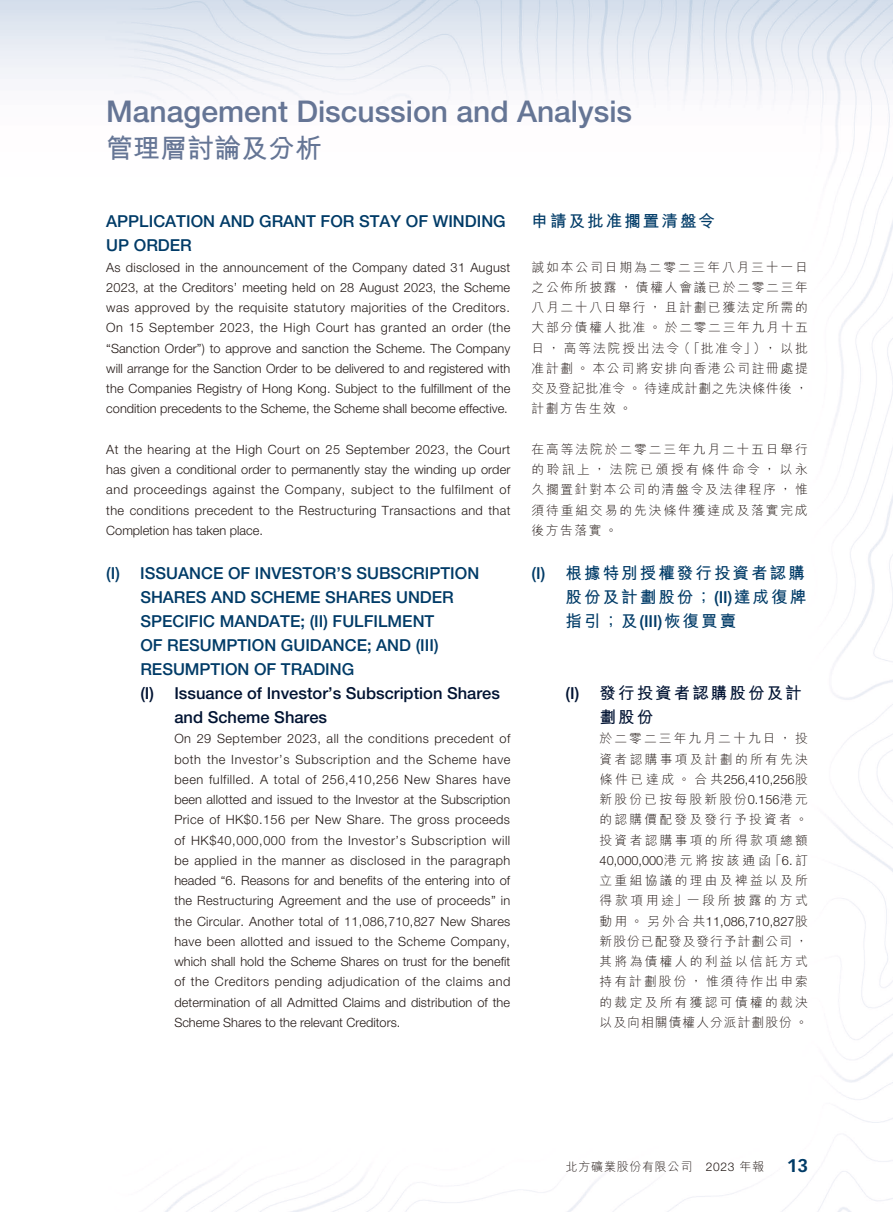
<style>
.page{position:relative;width:893px;height:1212px;background:#fff}
.page>*{position:absolute;margin:0;border:0;box-sizing:border-box;transform-origin:0 0}
.t1{font:500 30px "Helvetica Neue LT Std";color:#657595}
.t2{font:700 27px "M Hei HK";color:#657595}
.t3{font:700 18px "Vectora LT Std";color:#003b67}
.t4{font:500 16.5px/24px "Helvetica Neue LT Std";color:#003b67}
.t5{font:500 16.5px/24px "Helvetica Neue LT Std";color:#001332}
.t6{font:700 16.5px/24px "M Hei HK";letter-spacing:.125em;color:#003b67;text-align:justify}
.t7{font:700 16.5px/24px "M Hei HK";letter-spacing:.125em;color:#001332}
.t8{font:300 12.75px/20.2px "Helvetica Neue LT Std";color:#231916;text-align:justify}
.t9{font:300 12.75px/20.2px "M Hei HK";letter-spacing:.165em;color:#231916;text-align:justify}
.t10{font:300 12px "M Hei HK";letter-spacing:.06em;color:#231916}
.s1{font-family:"Helvetica Neue LT Std";font-weight:500}
.s2{font-family:"M Hei HK"}
.s3{font-family:"Helvetica Neue LT Std"}
</style>
<div class="page">
<img style="left:0;top:0;width:893px;height:1212px">
<h1 class="t1" style="left:106px;top:94px;width:527px">Management Discussion and Analysis</h1>
<h2 class="t2" style="left:106px;top:129px;width:217px">管理層討論及分析</h2>
<p class="t4" style="left:106px;top:209px;width:401px">APPLICATION AND GRANT FOR STAY OF WINDING<br>UP ORDER</p>
<p class="t8" style="left:106px;top:257px;width:406px">As disclosed in the announcement of the Company dated 31 August 2023, at the Creditors’ meeting held on 28 August 2023, the Scheme was approved by the requisite statutory majorities of the Creditors.<br>On 15 September 2023, the High Court has granted an order (the “Sanction Order”) to approve and sanction the Scheme. The Company will arrange for the Sanction Order to be delivered to and registered with the Companies Registry of Hong Kong. Subject to the fulfillment of the condition precedents to the Scheme, the Scheme shall become effective.</p>
<p class="t8" style="left:106px;top:439px;width:406px">At the hearing at the High Court on 25 September 2023, the Court has given a conditional order to permanently stay the winding up order and proceedings against the Company, subject to the fulfilment of the conditions precedent to the Restructuring Transactions and that Completion has taken place.</p>
<p class="t4" style="left:140px;top:561px;width:340px;text-indent:-34px">(I) ISSUANCE OF INVESTOR’S SUBSCRIPTION<br>SHARES AND SCHEME SHARES UNDER<br>SPECIFIC MANDATE; (II) FULFILMENT<br>OF RESUMPTION GUIDANCE; AND (III)<br>RESUMPTION OF TRADING</p>
<p class="t5" style="left:174px;top:681px;width:327px;text-indent:-34px">(I) Issuance of Investor’s Subscription Shares and Scheme Shares</p>
<p class="t8" style="left:174px;top:728px;width:338px">On 29 September 2023, all the conditions precedent of both the Investor’s Subscription and the Scheme have been fulfilled. A total of 256,410,256 New Shares have been allotted and issued to the Investor at the Subscription Price of HK$0.156 per New Share. The gross proceeds of HK$40,000,000 from the Investor’s Subscription will be applied in the manner as disclosed in the paragraph headed “6. Reasons for and benefits of the entering into of the Restructuring Agreement and the use of proceeds” in the Circular. Another total of 11,086,710,827 New Shares have been allotted and issued to the Scheme Company, which shall hold the Scheme Shares on trust for the benefit of the Creditors pending adjudication of the claims and determination of all Admitted Claims and distribution of the Scheme Shares to the relevant Creditors.</p>
<p class="t6" style="left:531px;top:208px;width:185px">申請及批准擱置清盤令</p>
<p class="t9" style="left:531px;top:257px;width:278px">誠如本公司日期為二零二三年八月三十一日之公佈所披露，債權人會議已於二零二三年八月二十八日舉行，且計劃已獲法定所需的大部分債權人批准。於二零二三年九月十五日，高等法院授出法令（「批准令」），以批准計劃。本公司將安排向香港公司註冊處提交及登記批准令。待達成計劃之先決條件後，計劃方告生效。</p>
<p class="t9" style="left:531px;top:439px;width:278px">在高等法院於二零二三年九月二十五日舉行的聆訊上，法院已頒授有條件命令，以永久擱置針對本公司的清盤令及法律程序，惟須待重組交易的先決條件獲達成及落實完成後方告落實。</p>
<p class="t6" style="left:566px;top:560px;width:242px;text-indent:-34px"><span class="s1">(I)</span> 根據特別授權發行投資者認購股份及計劃股份；<span class="s1">(II)</span>達成復牌指引；及<span class="s1">(III)</span>恢復買賣</p>
<p class="t7" style="left:600px;top:680px;width:204px;text-indent:-34px"><span class="s1">(I)</span> 發行投資者認購股份及計劃股份</p>
<p class="t9" style="left:600px;top:728px;width:210px">於二零二三年九月二十九日，投資者認購事項及計劃的所有先決</p>
<p class="t8" style="left:600px;top:769px;width:210px"><span class="s2">條件已達成。合共</span>256,410,256<span class="s2">股</span></p>
<p class="t9" style="left:600px;top:789px;width:210px">新股份已按每股新股份<span class="s3">0.156</span>港元的認購價配發及發行予投資者。投資者認購事項的所得款項總額</p>
<p class="t8" style="left:600px;top:850px;width:210px">40,000,000<span class="s2">港元將按該通函「</span>6. <span class="s2">訂</span></p>
<p class="t9" style="left:600px;top:870px;width:210px">立重組協議的理由及裨益以及所得款項用途」一段所披露的方式</p>
<p class="t8" style="left:600px;top:911px;width:210px"><span class="s2">動用。另外合共</span>11,086,710,827<span class="s2">股</span></p>
<p class="t9" style="left:600px;top:931px;width:210px">新股份已配發及發行予計劃公司，其將為債權人的利益以信託方式持有計劃股份，惟須待作出申索的裁定及所有獲認可債權的裁決以及向相關債權人分派計劃股份。</p>
<p class="t10" style="left:566px;top:1161px;width:200px">北方礦業股份有限公司 <span class="s3">2023</span> 年報</p>
<h3 class="t3" style="left:787px;top:1155px;width:23px">13</h3>
</div>
